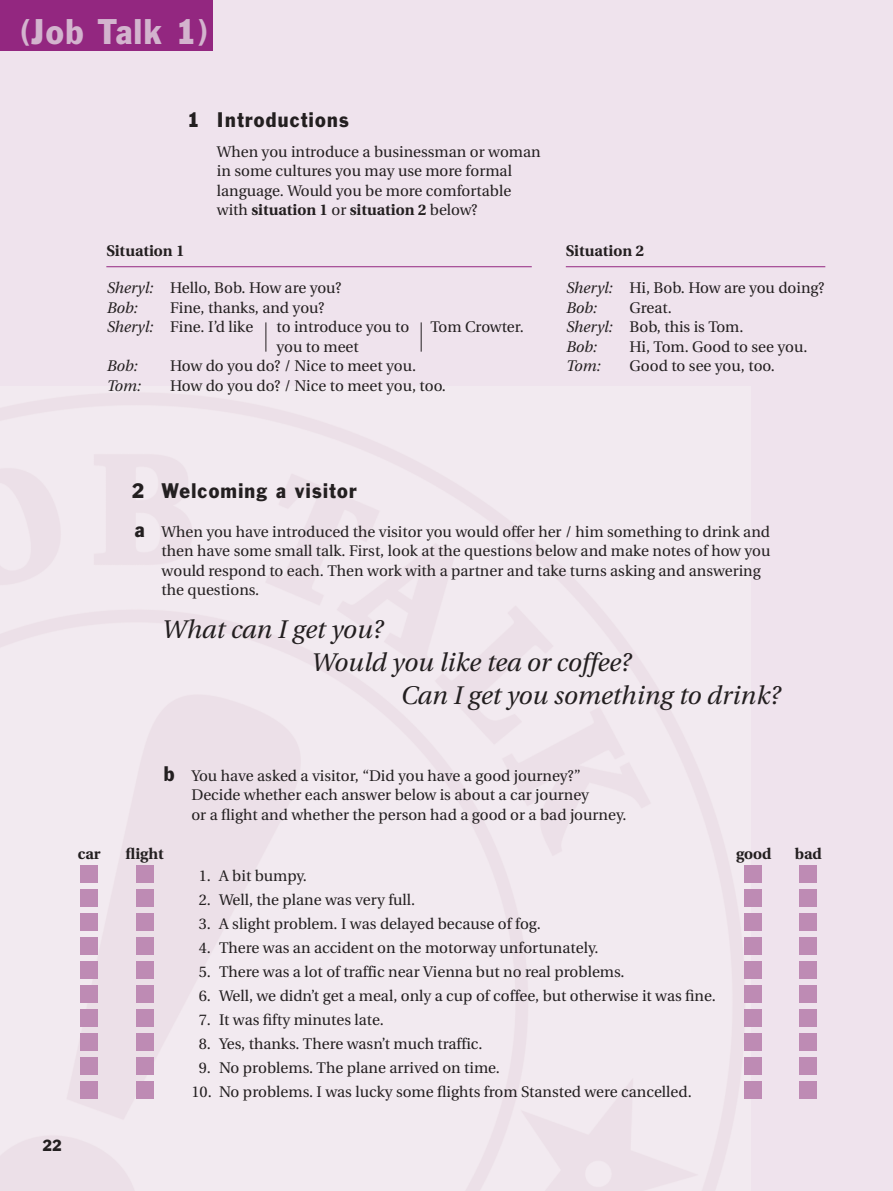
<style>
.page{position:relative;width:893px;height:1191px;background:#fff}
.page>*{position:absolute;margin:0;border:0;box-sizing:border-box;transform-origin:0 0}
.t1{font:33px "Franklin Gothic";letter-spacing:.05em;color:#d3b4ce;scale:.9 1}
.t2{font:italic 25.5px "Utopia";color:#231f20}
.t3{font:19.5px "Franklin Gothic";letter-spacing:.07em;color:#231f20;scale:.9 1}
.t4{font:15.3px/19.5px "Utopia";color:#231f20}
.t5{font:700 15.3px "Utopia";color:#231f20}
.t6{font:italic 15.3px "Utopia";color:#231f20}
.t7{font:15px "Franklin Gothic";color:#231f20;scale:.9 1}
.s1{font-weight:700}
.s2{font-style:italic}
.s3{font-family:"Franklin Gothic";font-size:19.5px}
</style>
<div class="page">
<div style="left:0;top:0;width:892px;height:1191px;background:#efe3ed"></div>
<div style="left:0;top:0;width:213px;height:51px;background:#932780"></div>
<div style="left:136px;top:1082px;width:17px;height:17px;background:#be8bb4"></div>
<div style="left:81px;top:1082px;width:17px;height:17px;background:#be8bb4"></div>
<div style="left:136px;top:1058px;width:17px;height:17px;background:#be8bb4"></div>
<div style="left:81px;top:1058px;width:17px;height:17px;background:#be8bb4"></div>
<div style="left:136px;top:1034px;width:17px;height:17px;background:#be8bb4"></div>
<div style="left:81px;top:1034px;width:17px;height:17px;background:#be8bb4"></div>
<div style="left:136px;top:1010px;width:17px;height:17px;background:#be8bb4"></div>
<div style="left:81px;top:1010px;width:17px;height:17px;background:#be8bb4"></div>
<div style="left:136px;top:986px;width:17px;height:17px;background:#be8bb4"></div>
<div style="left:81px;top:986px;width:17px;height:17px;background:#be8bb4"></div>
<div style="left:136px;top:962px;width:17px;height:17px;background:#be8bb4"></div>
<div style="left:81px;top:962px;width:17px;height:17px;background:#be8bb4"></div>
<div style="left:136px;top:938px;width:17px;height:17px;background:#be8bb4"></div>
<div style="left:81px;top:938px;width:17px;height:17px;background:#be8bb4"></div>
<div style="left:136px;top:914px;width:17px;height:17px;background:#be8bb4"></div>
<div style="left:81px;top:914px;width:17px;height:17px;background:#be8bb4"></div>
<div style="left:136px;top:890px;width:17px;height:17px;background:#be8bb4"></div>
<div style="left:81px;top:890px;width:17px;height:17px;background:#be8bb4"></div>
<div style="left:136px;top:866px;width:17px;height:17px;background:#be8bb4"></div>
<div style="left:81px;top:866px;width:17px;height:17px;background:#be8bb4"></div>
<div style="left:799px;top:1082px;width:17px;height:17px;background:#be8bb4"></div>
<div style="left:744px;top:1082px;width:17px;height:17px;background:#be8bb4"></div>
<div style="left:799px;top:1058px;width:17px;height:17px;background:#be8bb4"></div>
<div style="left:744px;top:1058px;width:17px;height:17px;background:#be8bb4"></div>
<div style="left:799px;top:1034px;width:17px;height:17px;background:#be8bb4"></div>
<div style="left:744px;top:1034px;width:17px;height:17px;background:#be8bb4"></div>
<div style="left:799px;top:1010px;width:17px;height:17px;background:#be8bb4"></div>
<div style="left:744px;top:1010px;width:17px;height:17px;background:#be8bb4"></div>
<div style="left:799px;top:986px;width:17px;height:17px;background:#be8bb4"></div>
<div style="left:744px;top:986px;width:17px;height:17px;background:#be8bb4"></div>
<div style="left:799px;top:962px;width:17px;height:17px;background:#be8bb4"></div>
<div style="left:744px;top:962px;width:17px;height:17px;background:#be8bb4"></div>
<div style="left:799px;top:938px;width:17px;height:17px;background:#be8bb4"></div>
<div style="left:744px;top:938px;width:17px;height:17px;background:#be8bb4"></div>
<div style="left:799px;top:914px;width:17px;height:17px;background:#be8bb4"></div>
<div style="left:744px;top:914px;width:17px;height:17px;background:#be8bb4"></div>
<div style="left:799px;top:890px;width:17px;height:17px;background:#be8bb4"></div>
<div style="left:744px;top:890px;width:17px;height:17px;background:#be8bb4"></div>
<div style="left:799px;top:866px;width:17px;height:17px;background:#be8bb4"></div>
<div style="left:744px;top:866px;width:17px;height:17px;background:#be8bb4"></div>
<hr style="left:106px;top:266px;width:425px;height:1px;background:#932780">
<hr style="left:566px;top:266px;width:259px;height:1px;background:#932780">
<hr style="left:265px;top:322px;width:1px;height:30px;background:#231f20">
<hr style="left:421px;top:322px;width:1px;height:30px;background:#231f20">
<h1 class="t1" style="left:20px;top:19px;width:211px">(Job Talk 1)</h1>
<p class="t3" style="left:187px;top:113px;width:181px">1 Introductions</p>
<p class="t4" style="left:217px;top:143px;width:325px">When you introduce a businessman or woman in some cultures you may use more formal language. Would you be more comfortable with <span class="s1">situation 1</span> or <span class="s1">situation 2</span> below?</p>
<p class="t5" style="left:106px;top:244px;width:80px">Situation 1</p>
<p class="t4" style="left:106px;top:280px;width:237px"><span class="s2">Sheryl:</span> Hello, Bob. How are you?<br><span class="s2">Bob:</span></p>
<p class="t4" style="left:106px;top:299px;width:220px;text-indent:64px">Fine, thanks, and you?<br><span class="s2">Sheryl:</span> Fine. I’d like</p>
<p class="t4" style="left:276px;top:319px;width:134px">to introduce you to</p>
<p class="t4" style="left:430px;top:319px;width:95px">Tom Crowter.</p>
<p class="t4" style="left:276px;top:338px;width:84px">you to meet</p>
<p class="t6" style="left:106px;top:360px;width:32px">Bob:</p>
<p class="t4" style="left:170px;top:358px;width:247px">How do you do? / Nice to meet you.</p>
<p class="t6" style="left:106px;top:379px;width:36px">Tom:</p>
<p class="t4" style="left:170px;top:377px;width:277px">How do you do? / Nice to meet you, too.</p>
<p class="t5" style="left:566px;top:244px;width:80px">Situation 2</p>
<p class="t4" style="left:566px;top:280px;width:260px"><span class="s2">Sheryl:</span> Hi, Bob. How are you doing?<br><span class="s2">Bob:</span></p>
<p class="t4" style="left:566px;top:299px;width:179px;text-indent:64px">Great.<br><span class="s2">Sheryl:</span> Bob, this is Tom.<br><span class="s2">Bob:</span></p>
<p class="t4" style="left:629px;top:338px;width:179px">Hi, Tom. Good to see you.</p>
<p class="t6" style="left:566px;top:360px;width:36px">Tom:</p>
<p class="t4" style="left:629px;top:358px;width:147px">Good to see you, too.</p>
<p class="t3" style="left:132px;top:483px;width:251px">2 Welcoming a visitor</p>
<p class="t4" style="left:162px;top:523px;width:610px;text-indent:-27px"><span class="s3">a</span> When you have introduced the visitor you would offer her / him something to drink and then have some small talk. First, look at the questions below and make notes of how you would respond to each. Then work with a partner and take turns asking and answering the questions.</p>
<h2 class="t2" style="left:162px;top:619px;width:222px">What can I get you?</h2>
<h2 class="t2" style="left:311px;top:652px;width:321px">Would you like tea or coffee?</h2>
<h2 class="t2" style="left:400px;top:685px;width:381px">Can I get you something to drink?</h2>
<p class="t4" style="left:191px;top:767px;width:436px;text-indent:-28px"><span class="s3">b</span> You have asked a visitor, “Did you have a good journey?”<br>Decide whether each answer below is about a car journey<br>or a flight and whether the person had a good or a bad journey.</p>
<p class="t5" style="left:78px;top:847px;width:24px">car</p>
<p class="t5" style="left:125px;top:847px;width:40px">flight</p>
<p class="t5" style="left:736px;top:847px;width:37px">good</p>
<p class="t5" style="left:794px;top:847px;width:28px">bad</p>
<p class="t7" style="left:43px;top:1140px;width:23px">22</p>
<p class="t4" style="left:199px;top:867px;width:110px">1. A bit bumpy.</p>
<p class="t4" style="left:199px;top:891px;width:218px">2. Well, the plane was very full.</p>
<p class="t4" style="left:199px;top:915px;width:344px">3. A slight problem. I was delayed because of fog.</p>
<p class="t4" style="left:199px;top:939px;width:401px">4. There was an accident on the motorway unfortunately.</p>
<p class="t4" style="left:199px;top:963px;width:427px">5. There was a lot of traffic near Vienna but no real problems.</p>
<p class="t4" style="left:199px;top:987px;width:518px">6. Well, we didn’t get a meal, only a cup of coffee, but otherwise it was fine.</p>
<p class="t4" style="left:199px;top:1011px;width:187px">7. It was fifty minutes late.</p>
<p class="t4" style="left:199px;top:1035px;width:285px">8. Yes, thanks. There wasn’t much traffic.</p>
<p class="t4" style="left:199px;top:1059px;width:302px">9. No problems. The plane arrived on time.</p>
<p class="t4" style="left:191px;top:1083px;width:502px">10. No problems. I was lucky some flights from Stansted were cancelled.</p>
</div>
